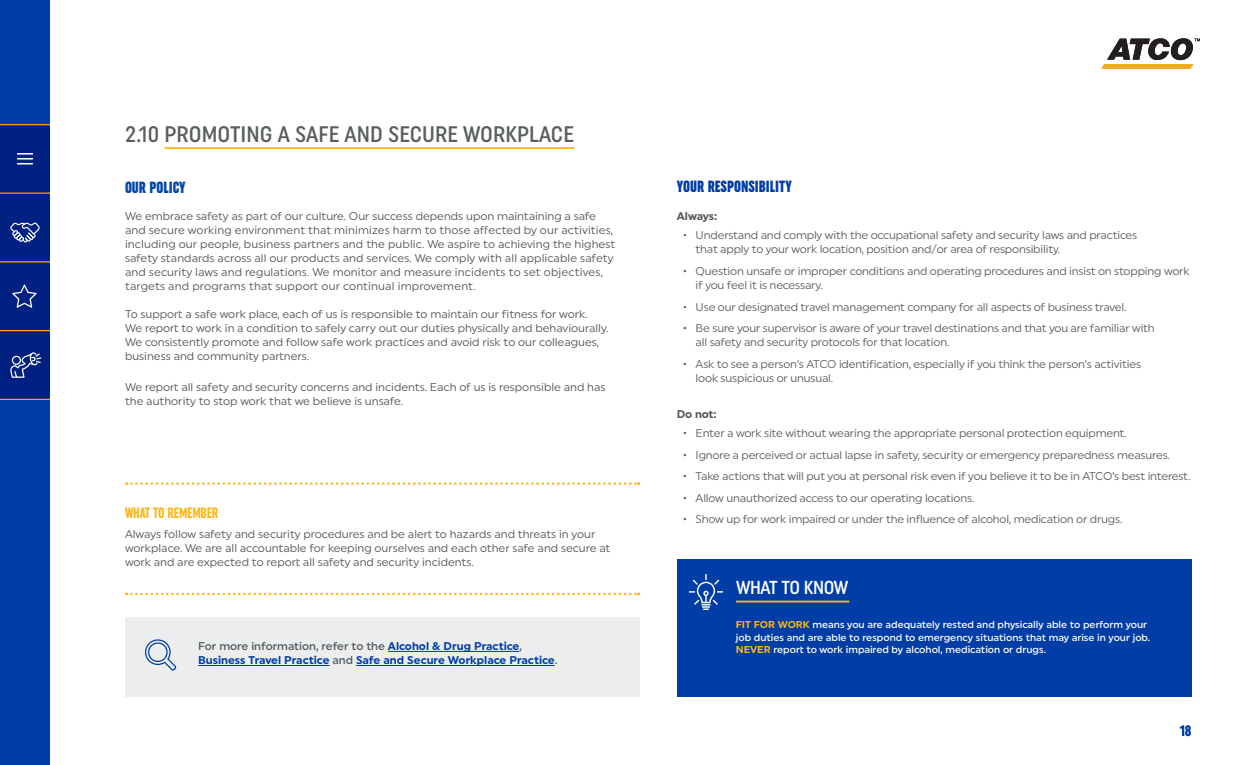
<style>
.page{position:relative;width:1260px;height:765px;background:#fff}
.page>*{position:absolute;margin:0;border:0;box-sizing:border-box;transform-origin:0 0}
.t1{font:500 condensed 22.5px "Uniform";color:#595e61}
.t2{font:500 condensed 18.75px "Uniform";letter-spacing:-.02em;color:#fff}
.t3{font:900 extra-condensed 16.25px "Uniform";color:#003da7}
.t4{font:900 extra-condensed 16.25px "Uniform";color:#0047a9}
.t5{font:700 extra-condensed 15px "Uniform";letter-spacing:-.01em;color:#fcb515}
.t6{font:700 extra-condensed 15px "Uniform";color:#003da7}
.t7{font:11.25px/14px "Uniform";color:#52575a}
.t8{font:11.25px/14px "Uniform";letter-spacing:-.015em;color:#595e61}
.t9{font:700 11.25px/14px "Uniform";color:#003da7}
.t10{font:700 11.25px "Uniform";letter-spacing:-.015em;color:#52575a}
.t11{font:500 10px/12.5px "Uniform";color:#fff}
.s1{font-weight:500;color:#52575a}
.s2{font-weight:700;color:#fcb515}
</style>
<div class="page">
<div style="left:0;top:0;width:50px;height:765px;background:#003da6"></div>
<div style="left:0;top:194px;width:50px;height:67px;background:#002181"></div>
<div style="left:0;top:262px;width:50px;height:68px;background:#002181"></div>
<div style="left:0;top:331px;width:50px;height:68px;background:#002181"></div>
<div style="left:0;top:125px;width:50px;height:67px;background:#002181"></div>
<hr style="left:0;top:192px;width:50px;height:2px;background:#f4a700">
<hr style="left:0;top:261px;width:50px;height:1px;background:#f4a700">
<hr style="left:0;top:330px;width:50px;height:1px;background:#f4a700">
<hr style="left:0;top:399px;width:50px;height:1px;background:#f4a700">
<div style="left:16px;top:152px;width:18px;height:3px;border:1px solid #002181"></div>
<div style="left:16px;top:157px;width:18px;height:3px;border:1px solid #002181"></div>
<div style="left:16px;top:162px;width:18px;height:3px;border:1px solid #002181"></div>
<svg style="left:10px;top:352px;width:31px;height:26px"></svg>
<svg style="left:10px;top:222px;width:30px;height:20px"></svg>
<svg style="left:12px;top:285px;width:25px;height:23px"></svg>
<hr style="left:0;top:124px;width:50px;height:1px;background:#f4a700">
<svg style="left:1101px;top:38px;width:99px;height:31px"></svg>
<hr style="left:165px;top:147px;width:409px;height:2px;background:#fcb515">
<div style="left:677px;top:559px;width:514px;height:137px;background:#003da7"></div>
<div style="left:125px;top:617px;width:514px;height:79px;background:#ebedee"></div>
<hr style="left:388px;top:651px;width:131px;height:1px;background:#003da7">
<hr style="left:198px;top:665px;width:132px;height:1px;background:#003da7">
<hr style="left:356px;top:665px;width:199px;height:1px;background:#003da7">
<svg style="left:126px;top:593px;width:513px;height:2px"></svg>
<svg style="left:126px;top:482px;width:513px;height:3px"></svg>
<svg style="left:689px;top:574px;width:34px;height:36px"></svg>
<svg style="left:145px;top:639px;width:31px;height:32px"></svg>
<hr style="left:736px;top:601px;width:113px;height:1px;background:#fcb515">
<h1 class="t1" style="left:125px;top:121px;width:450px">2.10 PROMOTING A SAFE AND SECURE WORKPLACE</h1>
<h3 class="t4" style="left:125px;top:178px;width:62px">OUR POLICY</h3>
<p class="t7" style="left:125px;top:209px;width:492px">We embrace safety as part of our culture. Our success depends upon maintaining a safe and secure working environment that minimizes harm to those affected by our activities, including our people, business partners and the public. We aspire to achieving the highest safety standards across all our products and services. We comply with all applicable safety and security laws and regulations. We monitor and measure incidents to set objectives, targets and programs that support our continual improvement.</p>
<p class="t7" style="left:125px;top:307px;width:485px">To support a safe work place, each of us is responsible to maintain our fitness for work.<br>We report to work in a condition to safely carry out our duties physically and behaviourally.<br>We consistently promote and follow safe work practices and avoid risk to our colleagues, business and community partners.</p>
<p class="t7" style="left:125px;top:380px;width:482px">We report all safety and security concerns and incidents. Each of us is responsible and has the authority to stop work that we believe is unsafe.</p>
<h3 class="t5" style="left:125px;top:505px;width:95px">WHAT TO REMEMBER</h3>
<p class="t7" style="left:125px;top:527px;width:487px">Always follow safety and security procedures and be alert to hazards and threats in your workplace. We are all accountable for keeping ourselves and each other safe and secure at work and are expected to report all safety and security incidents.</p>
<p class="t9" style="left:198px;top:639px;width:361px"><span class="s1">For more information, refer to the</span> Alcohol &amp; Drug Practice<span class="s1">,<br></span>Business Travel Practice <span class="s1">and</span> Safe and Secure Workplace Practice<span class="s1">.</span></p>
<h3 class="t3" style="left:677px;top:177px;width:116px">YOUR RESPONSIBILITY</h3>
<p class="t10" style="left:677px;top:209px;width:42px">Always:</p>
<p class="t8" style="left:696px;top:228px;width:443px;text-indent:-12px">• Understand and comply with the occupational safety and security laws and practices that apply to your work location, position and/or area of responsibility.</p>
<p class="t8" style="left:696px;top:264px;width:496px;text-indent:-12px">• Question unsafe or improper conditions and operating procedures and insist on stopping work if you feel it is necessary.</p>
<p class="t8" style="left:683px;top:299px;width:445px">• Use our designated travel management company for all aspects of business travel.</p>
<p class="t8" style="left:696px;top:321px;width:461px;text-indent:-12px">• Be sure your supervisor is aware of your travel destinations and that you are familiar with all safety and security protocols for that location.</p>
<p class="t8" style="left:696px;top:357px;width:447px;text-indent:-12px">• Ask to see a person’s ATCO identification, especially if you think the person’s activities look suspicious or unusual.</p>
<p class="t10" style="left:677px;top:407px;width:41px">Do not:</p>
<p class="t8" style="left:683px;top:426px;width:445px">• Enter a work site without wearing the appropriate personal protection equipment.</p>
<p class="t8" style="left:683px;top:448px;width:488px">• Ignore a perceived or actual lapse in safety, security or emergency preparedness measures.</p>
<p class="t8" style="left:683px;top:469px;width:509px">• Take actions that will put you at personal risk even if you believe it to be in ATCO’s best interest.</p>
<p class="t8" style="left:683px;top:491px;width:293px">• Allow unauthorized access to our operating locations.</p>
<p class="t8" style="left:683px;top:512px;width:441px">• Show up for work impaired or under the influence of alcohol, medication or drugs.</p>
<h2 class="t2" style="left:736px;top:576px;width:114px">WHAT TO KNOW</h2>
<p class="t11" style="left:736px;top:618px;width:416px"><span class="s2">FIT FOR WORK</span> means you are adequately rested and physically able to perform your job duties and are able to respond to emergency situations that may arise in your job.<br><span class="s2">NEVER</span> report to work impaired by alcohol, medication or drugs.</p>
<h3 class="t6" style="left:1180px;top:722px;width:13px">18</h3>
</div>
